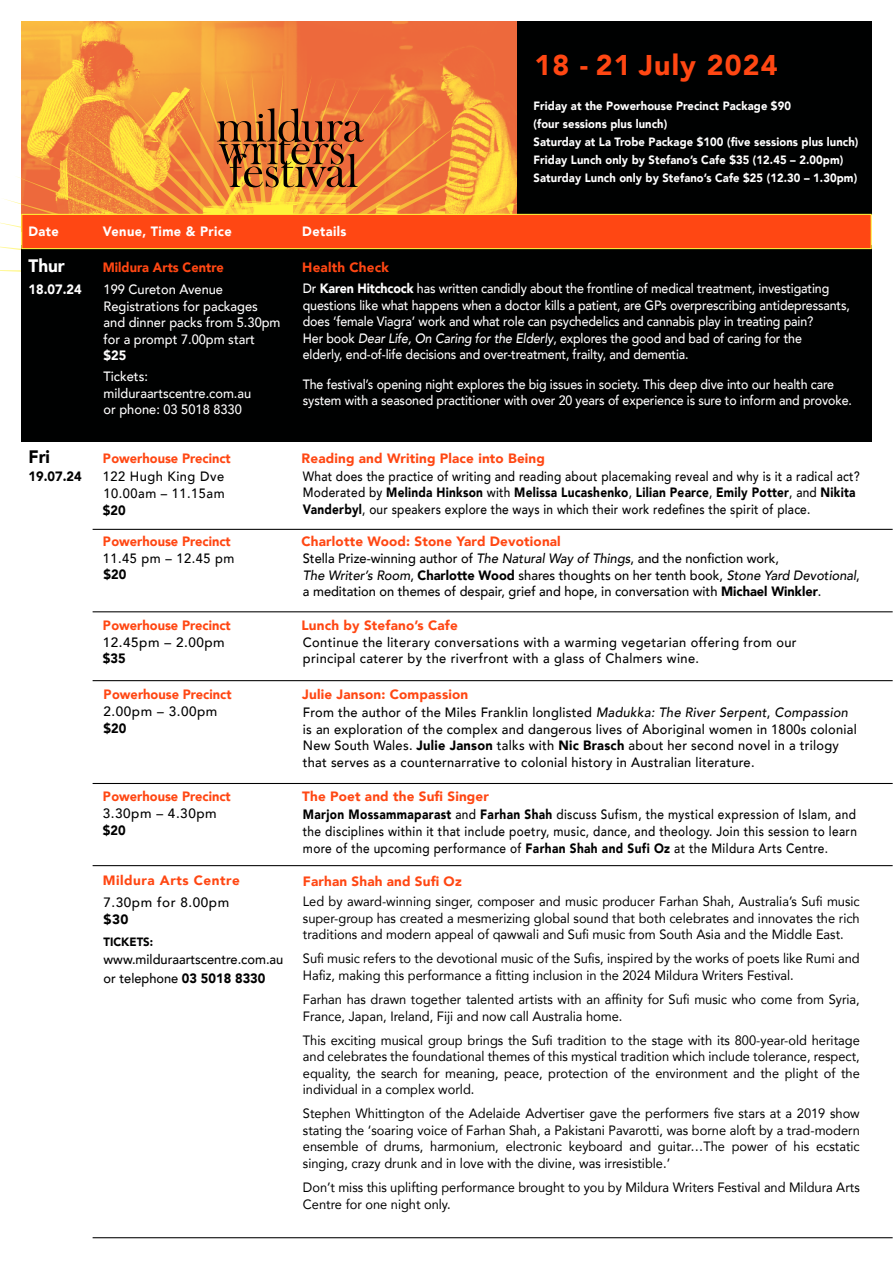
<style>
.page{position:relative;width:893px;height:1263px;background:#fff}
.page>*{position:absolute;margin:0;border:0;box-sizing:border-box;transform-origin:0 0}
.t1{font:900 28.5px "Avenir";letter-spacing:.04em;color:#ff4713}
.t2{font:900 18px "Avenir";color:#fff;scale:.95 1}
.t3{font:900 18px "Avenir";color:#000;scale:.95 1}
.t4{font:13.5px/16.5px "Avenir";color:#000;text-align:justify;scale:.95 1}
.t5{font:500 13.5px/16.5px "Avenir";letter-spacing:-.01em;color:#fff;scale:.92 1}
.t6{font:500 13.5px/17px "Avenir";letter-spacing:.02em;color:#000;text-align:justify;scale:.88 1}
.t7{font:500 13.5px/16.5px "Avenir";letter-spacing:.02em;color:#000;scale:.95 1}
.t8{font:500 13.5px/16.5px "Avenir";color:#000;scale:.95 1}
.t9{font:900 13.5px "Avenir";letter-spacing:.01em;color:#ff4713}
.t10{font:500 13.5px/16.5px "Avenir";letter-spacing:-.01em;color:#fff;scale:.95 1}
.t11{font:900 13.5px "Avenir";letter-spacing:.01em;color:#ff4713;scale:.95 1}
.t12{font:500 13.5px "Avenir";letter-spacing:.04em;color:#000}
.t13{font:500 13.5px/17.1px "Avenir";letter-spacing:.04em;color:#000;scale:.95 1}
.t14{font:900 13.5px "Avenir";letter-spacing:.03em;color:#fff;scale:.95 1}
.t15{font:900 13.5px "Avenir";color:#000;scale:.95 1}
.t16{font:900 13.5px "Avenir";letter-spacing:.04em;color:#ff4713}
.t17{font:900 13.5px "Avenir";color:#000}
.t18{font:900 12px/18px "Avenir";letter-spacing:.01em;color:#fff;scale:.93 1}
.t19{font:900 12px "Avenir";color:#000;scale:.95 1}
.s1{font-weight:900}
.s2{font-style:italic}
</style>
<div class="page">
<img style="left:21px;top:21px;width:496px;height:50px">
<svg style="left:0;top:71px;width:517px;height:201px;background:#f49f4a"></svg>
<div style="left:21px;top:246px;width:851px;height:196px;background:#000101"></div>
<svg style="left:217px;top:108px;width:147px;height:79px;background:#b5652e"></svg>
<div style="left:517px;top:21px;width:355px;height:193px;background:#000101"></div>
<div style="left:21px;top:214px;width:851px;height:35px;background:#ff4713;border:1px solid #fff33b"></div>
<hr style="left:93px;top:611px;width:800px;height:1px;background:#000">
<hr style="left:93px;top:783px;width:800px;height:1px;background:#000">
<hr style="left:93px;top:865px;width:800px;height:1px;background:#000">
<hr style="left:93px;top:680px;width:800px;height:1px;background:#000">
<hr style="left:93px;top:1237px;width:800px;height:1px;background:#000">
<hr style="left:93px;top:529px;width:800px;height:1px;background:#000">
<h1 class="t1" style="left:534px;top:41px;width:245px">18 - 21 July 2024</h1>
<p class="t18" style="left:534px;top:96px;width:351px">Friday at the Powerhouse Precinct Package $90<br>(four sessions plus lunch)<br>Saturday at La Trobe Package $100 (five sessions plus lunch)<br>Friday Lunch only by Stefano’s Cafe $35 (12.45 – 2.00pm)<br>Saturday Lunch only by Stefano’s Cafe $25 (12.30 – 1.30pm)</p>
<p class="t14" style="left:29px;top:220px;width:33px">Date</p>
<p class="t14" style="left:103px;top:220px;width:137px">Venue, Time &amp; Price</p>
<p class="t14" style="left:302px;top:220px;width:48px">Details</p>
<h2 class="t2" style="left:29px;top:250px;width:40px">Thur</h2>
<p class="t11" style="left:103px;top:255px;width:129px">Mildura Arts Centre</p>
<p class="t9" style="left:302px;top:255px;width:88px">Health Check</p>
<p class="t14" style="left:29px;top:278px;width:57px">18.07.24</p>
<p class="t10" style="left:104px;top:281px;width:188px">199 Cureton Avenue<br>Registrations for packages and dinner packs from 5.30pm for a prompt 7.00pm start</p>
<p class="t14" style="left:104px;top:344px;width:25px">$25</p>
<p class="t10" style="left:104px;top:367px;width:157px">Tickets: milduraartscentre.com.au or phone: 03 5018 8330</p>
<h2 class="t3" style="left:29px;top:442px;width:24px">Fri</h2>
<p class="t11" style="left:103px;top:447px;width:136px">Powerhouse Precinct</p>
<p class="t9" style="left:302px;top:447px;width:245px">Reading and Writing Place into Being</p>
<p class="t15" style="left:29px;top:464px;width:57px">19.07.24</p>
<p class="t13" style="left:103px;top:467px;width:130px">122 Hugh King Dve<br>10.00am – 11.15am</p>
<p class="t15" style="left:103px;top:498px;width:25px">$20</p>
<p class="t11" style="left:103px;top:530px;width:136px">Powerhouse Precinct</p>
<p class="t9" style="left:302px;top:530px;width:261px">Charlotte Wood: Stone Yard Devotional</p>
<p class="t13" style="left:103px;top:549px;width:140px">11.45 pm – 12.45 pm</p>
<p class="t15" style="left:104px;top:563px;width:25px">$20</p>
<p class="t11" style="left:103px;top:613px;width:136px">Powerhouse Precinct</p>
<p class="t9" style="left:302px;top:613px;width:158px">Lunch by Stefano’s Cafe</p>
<p class="t12" style="left:103px;top:630px;width:123px">12.45pm – 2.00pm</p>
<p class="t15" style="left:103px;top:647px;width:25px">$35</p>
<p class="t11" style="left:104px;top:683px;width:136px">Powerhouse Precinct</p>
<p class="t9" style="left:302px;top:683px;width:167px">Julie Janson: Compassion</p>
<p class="t12" style="left:104px;top:700px;width:115px">2.00pm – 3.00pm</p>
<p class="t15" style="left:104px;top:716px;width:25px">$20</p>
<p class="t5" style="left:303px;top:280px;width:596px">Dr <span class="s1">Karen Hitchcock</span> has written candidly about the frontline of medical treatment, investigating questions like what happens when a doctor kills a patient, are GPs overprescribing antidepressants, does ‘female Viagra’ work and what role can psychedelics and cannabis play in treating pain?<br>Her book <span class="s2">Dear Life, On Caring for the Elderly</span>, explores the good and bad of caring for the<br>elderly, end-of-life decisions and over-treatment, frailty, and dementia.</p>
<p class="t5" style="left:303px;top:375px;width:598px">The festival’s opening night explores the big issues in society. This deep dive into our health care system with a seasoned practitioner with over 20 years of experience is sure to inform and provoke.</p>
<p class="t6" style="left:303px;top:467px;width:634px;line-height:16.5px;text-align:left">What does the practice of writing and reading about placemaking reveal and why is it a radical act?<br>Moderated by <span class="s1">Melinda Hinkson</span> with <span class="s1">Melissa Lucashenko</span>, <span class="s1">Lilian Pearce</span>, <span class="s1">Emily Potter</span>, and <span class="s1">Nikita<br>Vanderbyl</span>, our speakers explore the ways in which their work redefines the spirit of place.</p>
<p class="t8" style="left:303px;top:550px;width:588px">Stella Prize-winning author of <span class="s2">The Natural Way of Things</span>, and the nonfiction work,<br><span class="s2">The Writer’s Room</span>, <span class="s1">Charlotte Wood</span> shares thoughts on her tenth book, <span class="s2">Stone Yard Devotional</span>, a meditation on themes of despair, grief and hope, in conversation with <span class="s1">Michael Winkler</span>.</p>
<p class="t7" style="left:303px;top:633px;width:521px">Continue the literary conversations with a warming vegetarian offering from our principal caterer by the riverfront with a glass of Chalmers wine.</p>
<p class="t7" style="left:303px;top:703px;width:585px">From the author of the Miles Franklin longlisted <span class="s2">Madukka: The River Serpent</span>, <span class="s2">Compassion </span>is an exploration of the complex and dangerous lives of Aboriginal women in 1800s colonial New South Wales. <span class="s1">Julie Janson</span> talks with <span class="s1">Nic Brasch</span> about her second novel in a trilogy that serves as a counternarrative to colonial history in Australian literature.</p>
<p class="t11" style="left:103px;top:785px;width:136px">Powerhouse Precinct</p>
<p class="t9" style="left:302px;top:785px;width:188px">The Poet and the Sufi Singer</p>
<p class="t12" style="left:103px;top:802px;width:115px">3.30pm – 4.30pm</p>
<p class="t15" style="left:103px;top:818px;width:25px">$20</p>
<p class="t16" style="left:103px;top:869px;width:138px">Mildura Arts Centre</p>
<p class="t12" style="left:104px;top:890px;width:127px">7.30pm for 8.00pm</p>
<p class="t17" style="left:104px;top:908px;width:27px">$30</p>
<p class="t19" style="left:104px;top:932px;width:54px">TICKETS:</p>
<p class="t8" style="left:104px;top:950px;width:191px;line-height:18.6px">www.milduraartscentre.com.au or telephone <span class="s1">03 5018 8330</span></p>
<p class="t6" style="left:303px;top:805px;width:631px"><span class="s1">Marjon Mossammaparast</span> and <span class="s1">Farhan Shah</span> discuss Sufism, the mystical expression of Islam, and the disciplines within it that include poetry, music, dance, and theology. Join this session to learn more of the upcoming performance of <span class="s1">Farhan Shah and Sufi Oz</span> at the Mildura Arts Centre.</p>
<p class="t9" style="left:303px;top:869px;width:160px">Farhan Shah and Sufi Oz</p>
<p class="t4" style="left:303px;top:893px;width:588px">Led by award-winning singer, composer and music producer Farhan Shah, Australia’s Sufi music super-group has created a mesmerizing global sound that both celebrates and innovates the rich traditions and modern appeal of qawwali and Sufi music from South Asia and the Middle East.</p>
<p class="t4" style="left:303px;top:950px;width:588px">Sufi music refers to the devotional music of the Sufis, inspired by the works of poets like Rumi and<br>Hafiz, making this performance a fitting inclusion in the 2024 Mildura Writers Festival.</p>
<p class="t4" style="left:303px;top:991px;width:588px">Farhan has drawn together talented artists with an affinity for Sufi music who come from Syria,<br>France, Japan, Ireland, Fiji and now call Australia home.</p>
<p class="t4" style="left:303px;top:1031px;width:588px">This exciting musical group brings the Sufi tradition to the stage with its 800-year-old heritage and celebrates the foundational themes of this mystical tradition which include tolerance, respect, equality, the search for meaning, peace, protection of the environment and the plight of the individual in a complex world.</p>
<p class="t4" style="left:303px;top:1105px;width:588px">Stephen Whittington of the Adelaide Advertiser gave the performers five stars at a 2019 show stating the ‘soaring voice of Farhan Shah, a Pakistani Pavarotti, was borne aloft by a trad-modern ensemble of drums, harmonium, electronic keyboard and guitar…The power of his ecstatic singing, crazy drunk and in love with the divine, was irresistible.’</p>
<p class="t4" style="left:303px;top:1179px;width:588px">Don’t miss this uplifting performance brought to you by Mildura Writers Festival and Mildura Arts<br>Centre for one night only.</p>
</div>
